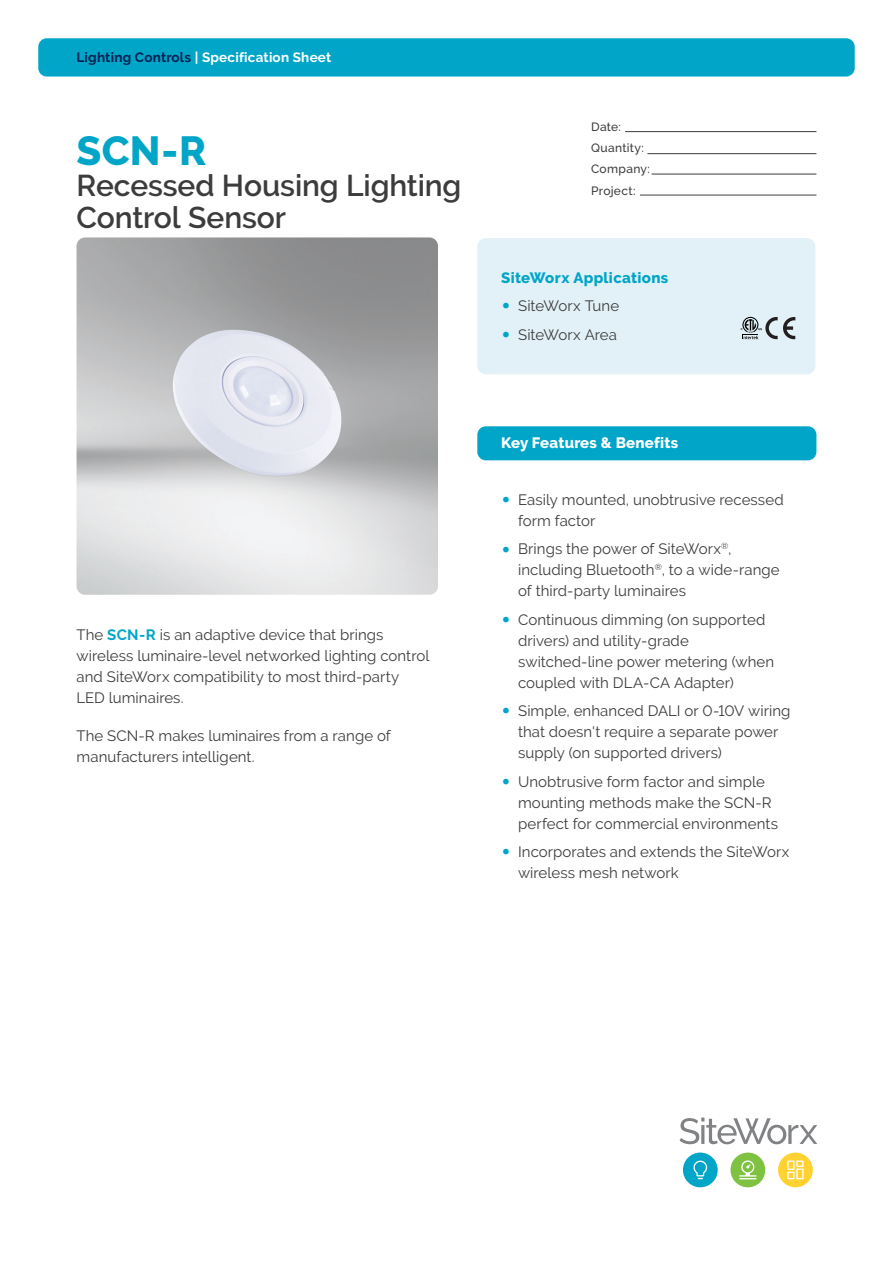
<style>
.page{position:relative;width:893px;height:1263px;background:#fff}
.page>*{position:absolute;margin:0;border:0;box-sizing:border-box;transform-origin:0 0}
.A4_Cover_Headline_27{font:800 40.5px "Raleway";color:#00a5c8}
.A4_Cover_Headline_27-2{font:600 30px/31.5px "Raleway";letter-spacing:-.005em;color:#3c3c3c}
.A4_Cover_Headline_27-3{font:15px/21px "Raleway";letter-spacing:.005em;color:#3c3c3c}
.A4_Cover_URL_Banderole_9{font:800 15px "Raleway";letter-spacing:.015em;color:#fff}
.A4_Cover_Headline_27-4{font:800 15px "Raleway";letter-spacing:.02em;color:#00a5c8}
.t1{font:700 13.5px "Raleway";letter-spacing:.015em;color:#fff}
.A4_Caption_7_5{font:500 12px "Raleway";letter-spacing:.03em;color:#3c3c3c}
.s1{color:#002252}
.s2{font-weight:700;color:#00a5c8}
.s3{font-weight:700;font-size:27px;color:#00a5c8}
</style>
<div class="page">
<img style="left:77px;top:237px;width:361px;height:358px">
<div style="left:477px;top:426px;width:339px;height:34px;background:#00a5c8;border-radius:9px"></div>
<hr style="left:625px;top:131px;width:191px;height:1px;background:#3c3c3c">
<hr style="left:647px;top:153px;width:169px;height:1px;background:#3c3c3c">
<hr style="left:652px;top:174px;width:164px;height:1px;background:#3c3c3c">
<hr style="left:640px;top:195px;width:176px;height:1px;background:#3c3c3c">
<div style="left:477px;top:238px;width:338px;height:136px;background:#e2f1f7;border-radius:9px"></div>
<svg style="left:741px;top:317px;width:54px;height:22px"></svg>
<div style="left:38px;top:38px;width:817px;height:39px;background:#00a5c8;border-radius:9px"></div>
<div style="left:730px;top:1152px;width:35px;height:35px;background:#7fc241;border-radius:50%"></div>
<svg style="left:739px;top:1160px;width:17px;height:19px"></svg>
<div style="left:683px;top:1152px;width:35px;height:35px;background:#00a5c8;border-radius:50%"></div>
<svg style="left:693px;top:1160px;width:14px;height:19px"></svg>
<div style="left:778px;top:1152px;width:35px;height:35px;background:#ffd231;border-radius:50%"></div>
<svg style="left:787px;top:1160px;width:17px;height:19px"></svg>
<svg style="left:679px;top:1117px;width:138px;height:27px"></svg>
<p class="t1" style="left:77px;top:50px;width:256px"><span class="s1">Lighting Controls</span> | Specification Sheet</p>
<p class="A4_Cover_Headline_27" style="left:77px;top:128px;width:131px">SCN-R</p>
<p class="A4_Cover_Headline_27-2" style="left:77px;top:170px;width:386px">Recessed Housing Lighting<br>Control Sensor</p>
<p class="A4_Cover_Headline_27-3" style="left:77px;top:624px;width:354px">The <span class="s2">SCN-R</span> is an adaptive device that brings wireless luminaire-level networked lighting control and SiteWorx compatibility to most third-party LED luminaires.</p>
<p class="A4_Cover_Headline_27-3" style="left:77px;top:725px;width:316px">The SCN-R makes luminaires from a range of manufacturers intelligent.</p>
<p class="A4_Caption_7_5" style="left:591px;top:120px;width:31px">Date:</p>
<p class="A4_Caption_7_5" style="left:591px;top:141px;width:54px">Quantity:</p>
<p class="A4_Caption_7_5" style="left:591px;top:162px;width:60px">Company:</p>
<p class="A4_Caption_7_5" style="left:591px;top:183px;width:46px">Project:</p>
<p class="A4_Cover_Headline_27-4" style="left:501px;top:269px;width:169px">SiteWorx Applications</p>
<p class="A4_Cover_Headline_27-3" style="left:501px;top:295px;width:120px"><span class="s3">•</span> SiteWorx Tune</p>
<p class="A4_Cover_Headline_27-3" style="left:501px;top:324px;width:117px"><span class="s3">•</span> SiteWorx Area</p>
<p class="A4_Cover_URL_Banderole_9" style="left:501px;top:434px;width:179px">Key Features &amp; Benefits</p>
<p class="A4_Cover_Headline_27-3" style="left:518px;top:489px;width:267px;text-indent:-17px"><span class="s3">•</span> Easily mounted, unobtrusive recessed form factor</p>
<p class="A4_Cover_Headline_27-3" style="left:518px;top:539px;width:263px;text-indent:-17px"><span class="s3">•</span> Brings the power of SiteWorx<sup>®</sup>, including Bluetooth<sup>®</sup>, to a wide-range of third-party luminaires</p>
<p class="A4_Cover_Headline_27-3" style="left:518px;top:609px;width:258px;text-indent:-17px"><span class="s3">•</span> Continuous dimming (on supported drivers) and utility-grade switched-line power metering (when coupled with DLA-CA Adapter)</p>
<p class="A4_Cover_Headline_27-3" style="left:518px;top:700px;width:274px;text-indent:-17px"><span class="s3">•</span> Simple, enhanced DALI or 0-10V wiring that doesn't require a separate power supply (on supported drivers)</p>
<p class="A4_Cover_Headline_27-3" style="left:518px;top:771px;width:261px;text-indent:-17px"><span class="s3">•</span> Unobtrusive form factor and simple mounting methods make the SCN-R perfect for commercial environments</p>
<p class="A4_Cover_Headline_27-3" style="left:518px;top:841px;width:273px;text-indent:-17px"><span class="s3">•</span> Incorporates and extends the SiteWorx wireless mesh network</p>
</div>
